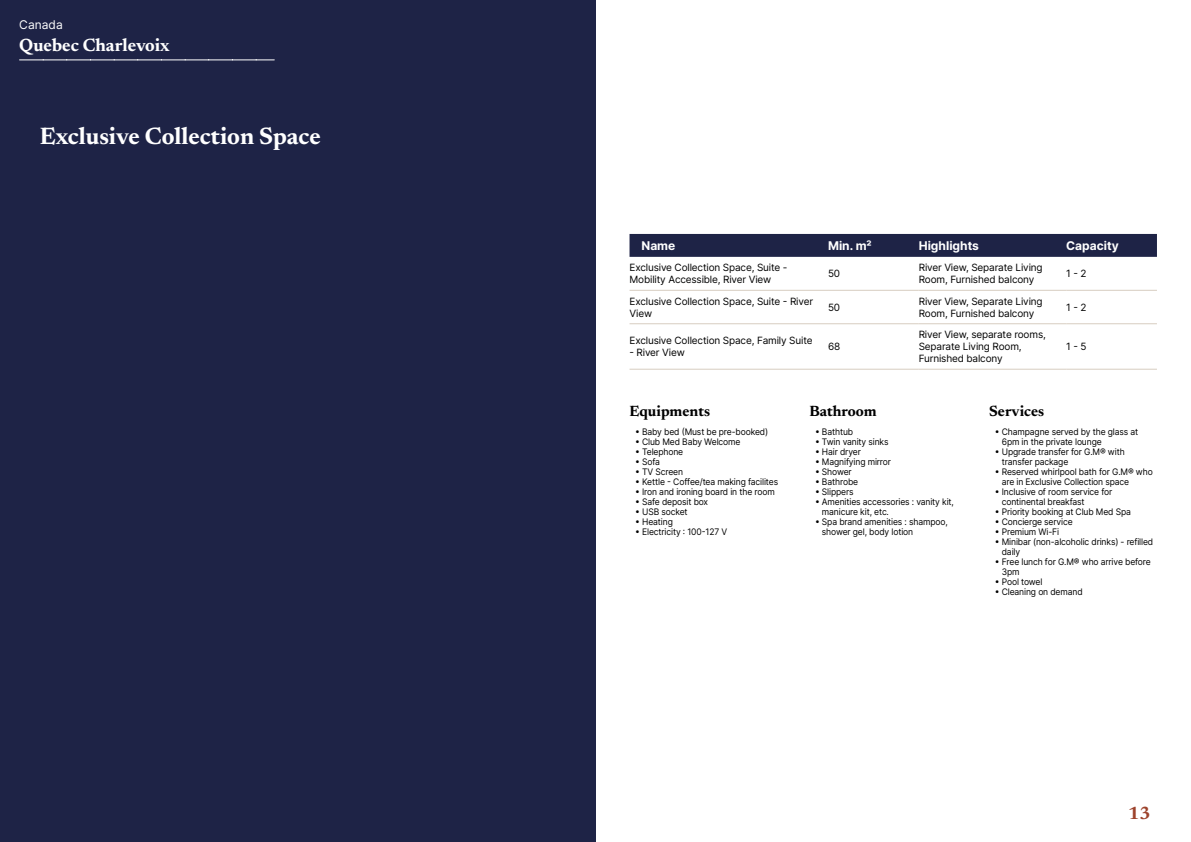
<style>
.page{position:relative;width:1191px;height:842px;background:#fff}
.page>*{position:absolute;margin:0;border:0;box-sizing:border-box;transform-origin:0 0}
.t1{font:700 24px "Newsreader 24 pt";color:#fff}
.t2{font:700 18px "Newsreader 24 pt";color:#fff}
.t3{font:700 18px "Newsreader 24 pt";color:#9d432c}
.t4{font:700 15px "Newsreader 24 pt";color:#000}
.t5{font:700 12px "Inter";color:#fff}
.t6{font:12px "Inter";color:#fff}
.t7{font:10px/12px "Inter";letter-spacing:-.015em;color:#000}
.t8{font:9px/10px "Inter";letter-spacing:-.015em;color:#000;scale:.95 1}
</style>
<div class="page">
<div style="left:0;top:0;width:595px;height:842px;background:#1e2346"></div>
<svg style="left:20px;top:60px;width:254px;height:1px"></svg>
<div style="left:629px;top:234px;width:528px;height:23px;background:#1e2346"></div>
<hr style="left:629px;top:290px;width:199px;height:1px;background:#d7cdc1">
<hr style="left:828px;top:290px;width:90px;height:1px;background:#d7cdc1">
<hr style="left:918px;top:290px;width:148px;height:1px;background:#d7cdc1">
<hr style="left:1066px;top:290px;width:91px;height:1px;background:#d7cdc1">
<hr style="left:629px;top:323px;width:199px;height:1px;background:#d7cdc1">
<hr style="left:828px;top:323px;width:90px;height:1px;background:#d7cdc1">
<hr style="left:918px;top:323px;width:148px;height:1px;background:#d7cdc1">
<hr style="left:1066px;top:323px;width:91px;height:1px;background:#d7cdc1">
<hr style="left:629px;top:369px;width:199px;height:1px;background:#d7cdc1">
<hr style="left:828px;top:369px;width:90px;height:1px;background:#d7cdc1">
<hr style="left:918px;top:369px;width:148px;height:1px;background:#d7cdc1">
<hr style="left:1066px;top:369px;width:91px;height:1px;background:#d7cdc1">
<h3 class="t6" style="left:19px;top:15px;width:45px">Canada</h3>
<h2 class="t2" style="left:19px;top:32px;width:152px">Quebec Charlevoix</h2>
<h1 class="t1" style="left:40px;top:119px;width:283px">Exclusive Collection Space</h1>
<h3 class="t5" style="left:641px;top:237px;width:35px">Name</h3>
<h3 class="t5" style="left:828px;top:237px;width:45px">Min. m²</h3>
<h3 class="t5" style="left:918px;top:237px;width:62px">Highlights</h3>
<h3 class="t5" style="left:1066px;top:237px;width:54px">Capacity</h3>
<p class="t7" style="left:629px;top:261px;width:159px">Exclusive Collection Space, Suite -<br>Mobility Accessible, River View</p>
<p class="t7" style="left:828px;top:267px;width:14px">50</p>
<p class="t7" style="left:918px;top:261px;width:125px">River View, Separate Living<br>Room, Furnished balcony</p>
<p class="t7" style="left:1066px;top:267px;width:22px">1 - 2</p>
<p class="t7" style="left:629px;top:295px;width:185px">Exclusive Collection Space, Suite - River<br>View</p>
<p class="t7" style="left:828px;top:301px;width:14px">50</p>
<p class="t7" style="left:918px;top:295px;width:125px">River View, Separate Living<br>Room, Furnished balcony</p>
<p class="t7" style="left:1066px;top:301px;width:22px">1 - 2</p>
<p class="t7" style="left:629px;top:334px;width:185px">Exclusive Collection Space, Family Suite</p>
<p class="t7" style="left:629px;top:346px;width:57px">- River View</p>
<p class="t7" style="left:918px;top:328px;width:129px">River View, separate rooms,<br>Separate Living Room,<br>Furnished balcony</p>
<p class="t7" style="left:1066px;top:340px;width:22px">1 - 5</p>
<p class="t7" style="left:828px;top:340px;width:14px">68</p>
<h3 class="t4" style="left:629px;top:400px;width:82px">Equipments</h3>
<p class="t8" style="left:635px;top:426px;width:141px">• Baby bed (Must be pre-booked)</p>
<p class="t8" style="left:635px;top:436px;width:112px">• Club Med Baby Welcome</p>
<p class="t8" style="left:635px;top:446px;width:52px">• Telephone</p>
<p class="t8" style="left:635px;top:456px;width:28px">• Sofa</p>
<p class="t8" style="left:635px;top:466px;width:52px">• TV Screen</p>
<p class="t8" style="left:635px;top:476px;width:152px">• Kettle - Coffee/tea making facilites</p>
<p class="t8" style="left:635px;top:486px;width:148px">• Iron and ironing board in the room</p>
<p class="t8" style="left:635px;top:496px;width:78px">• Safe deposit box</p>
<p class="t8" style="left:635px;top:506px;width:57px">• USB socket</p>
<p class="t8" style="left:635px;top:516px;width:41px">• Heating</p>
<p class="t8" style="left:635px;top:526px;width:98px">• Electricity : 100-127 V</p>
<h3 class="t4" style="left:809px;top:400px;width:69px">Bathroom</h3>
<p class="t8" style="left:815px;top:426px;width:42px">• Bathtub</p>
<p class="t8" style="left:815px;top:436px;width:79px">• Twin vanity sinks</p>
<p class="t8" style="left:815px;top:446px;width:50px">• Hair dryer</p>
<p class="t8" style="left:815px;top:456px;width:82px">• Magnifying mirror</p>
<p class="t8" style="left:815px;top:466px;width:40px">• Shower</p>
<p class="t8" style="left:815px;top:476px;width:47px">• Bathrobe</p>
<p class="t8" style="left:815px;top:486px;width:42px">• Slippers</p>
<p class="t8" style="left:822px;top:496px;width:140px;text-indent:-7px">• Amenities accessories : vanity kit, manicure kit, etc.</p>
<p class="t8" style="left:822px;top:516px;width:134px;text-indent:-7px">• Spa brand amenities : shampoo, shower gel, body lotion</p>
<h3 class="t4" style="left:989px;top:400px;width:57px">Services</h3>
<p class="t8" style="left:1001px;top:426px;width:145px;text-indent:-7px">• Champagne served by the glass at<br>6pm in the private lounge</p>
<p class="t8" style="left:1001px;top:446px;width:131px;text-indent:-7px">• Upgrade transfer for G.M® with transfer package</p>
<p class="t8" style="left:1001px;top:466px;width:160px;text-indent:-7px">• Reserved whirlpool bath for G.M® who are in Exclusive Collection space</p>
<p class="t8" style="left:1001px;top:486px;width:118px;text-indent:-7px">• Inclusive of room service for continental breakfast</p>
<p class="t8" style="left:994px;top:506px;width:145px">• Priority booking at Club Med Spa</p>
<p class="t8" style="left:994px;top:516px;width:84px">• Concierge service</p>
<p class="t8" style="left:994px;top:526px;width:69px">• Premium Wi-Fi</p>
<p class="t8" style="left:1001px;top:536px;width:161px;text-indent:-7px">• Minibar (non-alcoholic drinks) - refilled daily</p>
<p class="t8" style="left:1001px;top:556px;width:158px;text-indent:-7px">• Free lunch for G.M® who arrive before<br>3pm</p>
<p class="t8" style="left:994px;top:576px;width:52px">• Pool towel</p>
<p class="t8" style="left:994px;top:586px;width:94px">• Cleaning on demand</p>
<h2 class="t3" style="left:1128px;top:800px;width:24px">13</h2>
</div>
